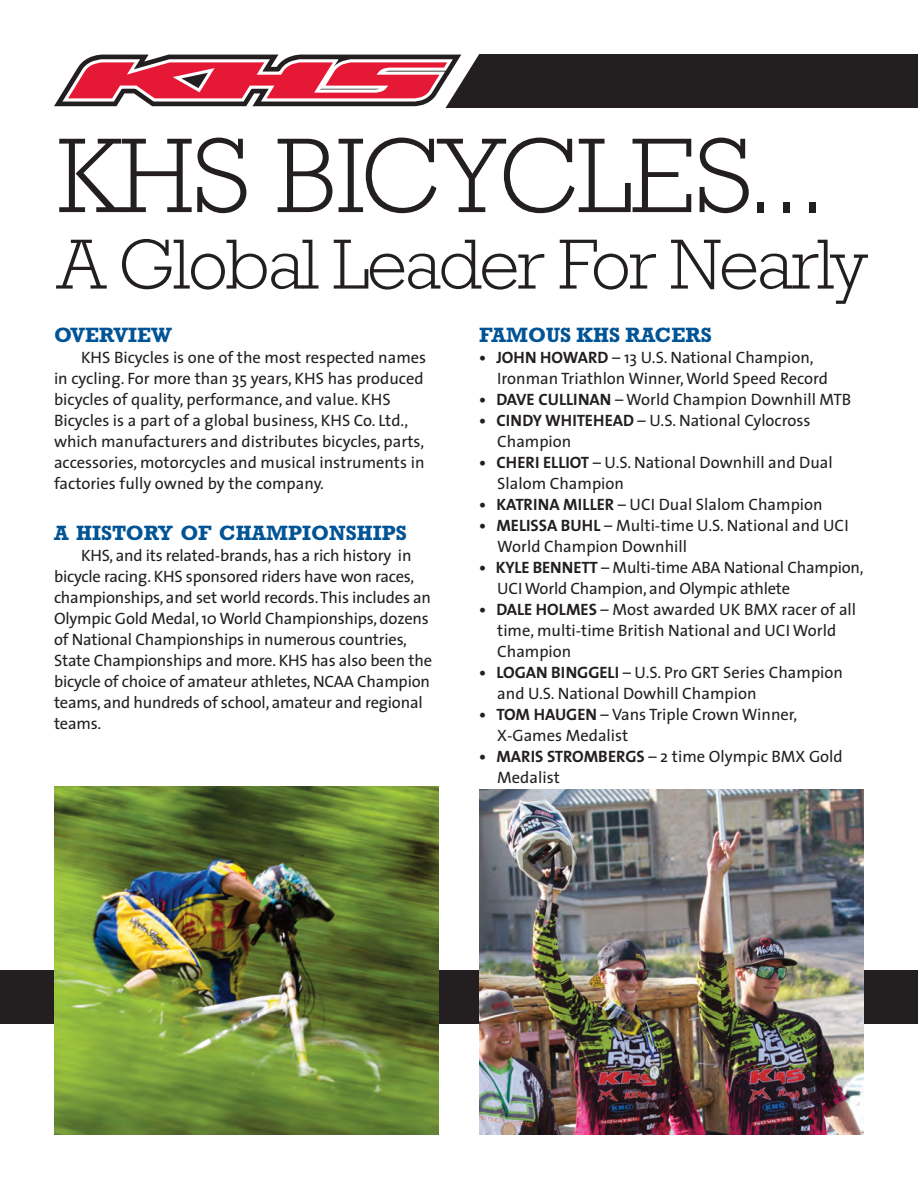
<style>
.page{position:relative;width:918px;height:1188px;background:#fff}
.page>*{position:absolute;margin:0;border:0;box-sizing:border-box;transform-origin:0 0}
.t1{font:300 108px "Rockwell";letter-spacing:-.01em;color:#231f20}
.t2{font:300 72px "Rockwell";letter-spacing:-.03em;color:#231f20}
.t3{font:700 21px "Rockwell";color:#005495}
.t4{font:16.5px/21px "The Sans";color:#231f20}
.s1{font-weight:700}
</style>
<div class="page">
<div style="left:0;top:970px;width:918px;height:54px;background:#231f20"></div>
<img style="left:54px;top:786px;width:385px;height:348px">
<img style="left:479px;top:789px;width:385px;height:345px">
<svg style="left:54px;top:54px;width:864px;height:54px"></svg>
<h1 class="t1" style="left:58px;top:139px;width:769px">KHS BICYCLES...</h1>
<h2 class="t2" style="left:58px;top:240px;width:812px">A Global Leader For Nearly</h2>
<p class="t3" style="left:54px;top:328px;width:119px">OVERVIEW</p>
<p class="t4" style="left:54px;top:349px;width:374px;text-indent:27px">KHS Bicycles is one of the most respected names in cycling. For more than 35 years, KHS has produced bicycles of quality, performance, and value. KHS Bicycles is a part of a global business, KHS Co. Ltd., which manufacturers and distributes bicycles, parts, accessories, motorcycles and musical instruments in factories fully owned by the company.</p>
<p class="t3" style="left:54px;top:526px;width:354px">A HISTORY OF CHAMPIONSHIPS</p>
<p class="t4" style="left:54px;top:547px;width:380px;text-indent:27px">KHS, and its related-brands, has a rich history in bicycle racing. KHS sponsored riders have won races, championships, and set world records. This includes an Olympic Gold Medal, 10 World Championships, dozens of National Championships in numerous countries, State Championships and more. KHS has also been the bicycle of choice of amateur athletes, NCAA Champion teams, and hundreds of school, amateur and regional teams.</p>
<p class="t3" style="left:479px;top:328px;width:234px">FAMOUS KHS RACERS</p>
<p class="t4" style="left:497px;top:349px;width:332px;text-indent:-18px"><span class="s1">• JOHN HOWARD</span> – 13 U.S. National Champion,<br>Ironman Triathlon Winner, World Speed Record</p>
<p class="t4" style="left:479px;top:391px;width:374px"><span class="s1">• DAVE CULLINAN</span> – World Champion Downhill MTB</p>
<p class="t4" style="left:497px;top:412px;width:315px;text-indent:-18px"><span class="s1">• CINDY WHITEHEAD</span> – U.S. National Cylocross<br>Champion</p>
<p class="t4" style="left:497px;top:454px;width:337px;text-indent:-18px"><span class="s1">• CHERI ELLIOT</span> – U.S. National Downhill and Dual<br>Slalom Champion</p>
<p class="t4" style="left:479px;top:496px;width:345px"><span class="s1">• KATRINA MILLER</span> – UCI Dual Slalom Champion</p>
<p class="t4" style="left:497px;top:517px;width:353px;text-indent:-18px"><span class="s1">• MELISSA BUHL</span> – Multi-time U.S. National and UCI<br>World Champion Downhill</p>
<p class="t4" style="left:497px;top:559px;width:368px;text-indent:-18px"><span class="s1">• KYLE BENNETT</span> – Multi-time ABA National Champion,<br>UCI World Champion, and Olympic athlete</p>
<p class="t4" style="left:497px;top:601px;width:360px;text-indent:-18px"><span class="s1">• DALE HOLMES</span> – Most awarded UK BMX racer of all time, multi-time British National and UCI World<br>Champion</p>
<p class="t4" style="left:497px;top:664px;width:347px;text-indent:-18px"><span class="s1">• LOGAN BINGGELI</span> – U.S. Pro GRT Series Champion and U.S. National Dowhill Champion</p>
<p class="t4" style="left:497px;top:706px;width:302px;text-indent:-18px"><span class="s1">• TOM HAUGEN</span> – Vans Triple Crown Winner,<br>X-Games Medalist</p>
<p class="t4" style="left:497px;top:748px;width:347px;text-indent:-18px"><span class="s1">• MARIS STROMBERGS</span> – 2 time Olympic BMX Gold<br>Medalist</p>
</div>
